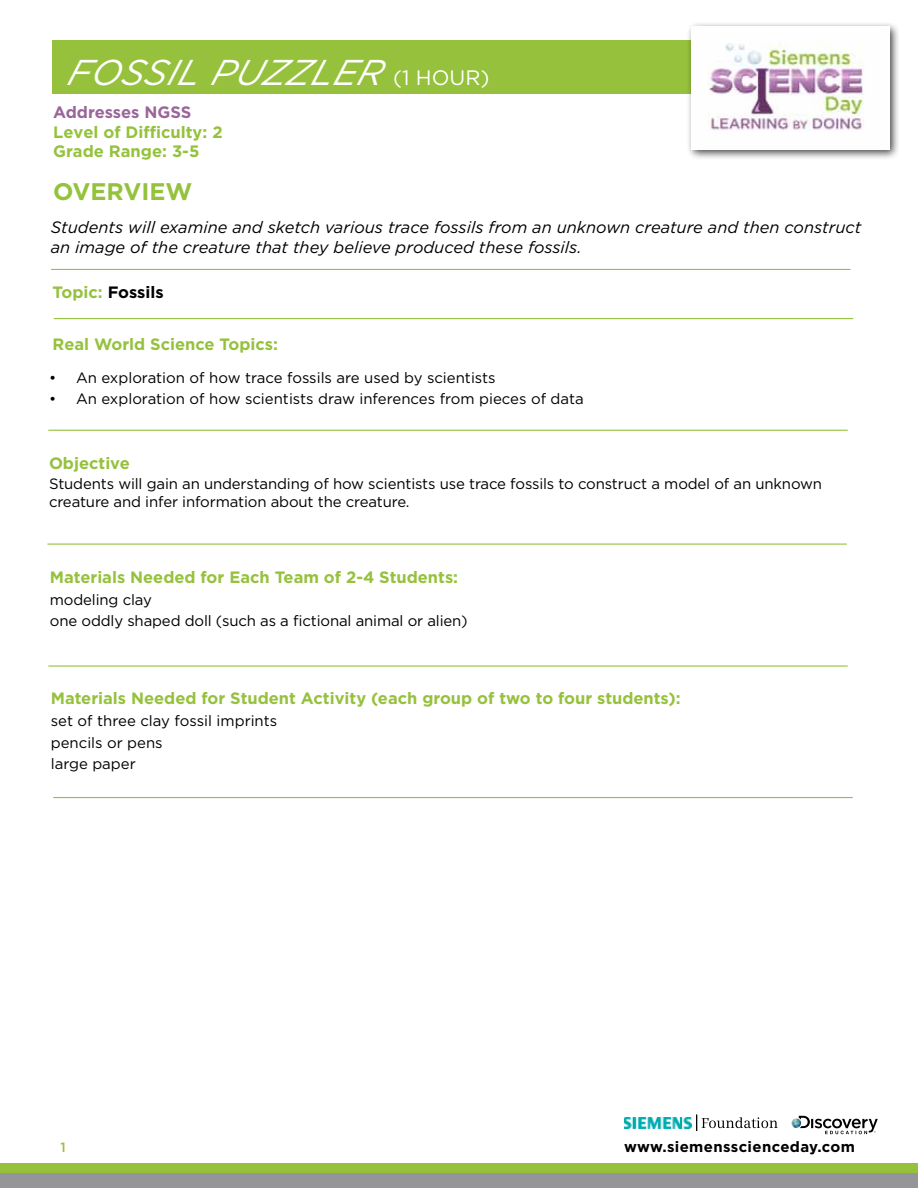
<style>
.page{position:relative;width:918px;height:1188px;background:#fff}
.page>*{position:absolute;margin:0;border:0;box-sizing:border-box;transform-origin:0 0}
.t1{font:italic 35.85px "Gotham";letter-spacing:.005em;color:#fff}
.t2{font:700 24px "Gotham";color:#95c23c}
.t3{font:italic 16.5px/19.8px "Gotham";color:#000}
.t4{font:700 16.5px "Gotham";color:#96c13d}
.t5{font:700 16.5px/19.5px "Gotham";color:#95c23c}
.t6{font:700 16.5px "Gotham";color:#000}
.t7{font:700 16.5px "Gotham";color:#9a6699}
.t8{font:15px/21.6px "Gotham";letter-spacing:-.01em;color:#000}
.t9{font:700 15px "Gotham";letter-spacing:.025em;color:#000}
.t10{font:500 13.5px "Gotham";color:#96c13d}
.s1{font-style:normal;font-size:20.85px}
.s2{color:#96c13d}
</style>
<div class="page">
<div style="left:53px;top:40px;width:811px;height:54px;background:#96c13d"></div>
<div style="left:0;top:1164px;width:918px;height:24px;background:#96c13d"></div>
<div style="left:0;top:1174px;width:918px;height:14px;background:#939598"></div>
<div style="left:686px;top:22px;width:214px;height:138px;background:#000;opacity:.75"></div>
<img style="left:692px;top:27px;width:198px;height:122px">
<svg style="left:792px;top:1116px;width:86px;height:18px"></svg>
<img style="left:624px;top:1117px;width:67px;height:11px">
<svg style="left:696px;top:1115px;width:82px;height:16px"></svg>
<hr style="left:51px;top:269px;width:799px;height:1px;background:#96c13d">
<hr style="left:54px;top:318px;width:799px;height:1px;background:#96c13d">
<hr style="left:48px;top:430px;width:800px;height:1px;background:#96c13d">
<hr style="left:47px;top:544px;width:800px;height:1px;background:#96c13d">
<hr style="left:48px;top:665px;width:800px;height:2px;background:#96c13d">
<hr style="left:53px;top:797px;width:800px;height:1px;background:#96c13d">
<h1 class="t1" style="left:66px;top:53px;width:425px">Fossil Puzzler <span class="s1">(1 Ho ur)</span></h1>
<p class="t7" style="left:53px;top:103px;width:140px">Addresses NGSS</p>
<p class="t5" style="left:53px;top:122px;width:171px">Level of Difficulty: 2<br>Grade Range: 3-5</p>
<h2 class="t2" style="left:53px;top:178px;width:141px">OVERVIEW</h2>
<p class="t3" style="left:51px;top:217px;width:812px">Students will examine and sketch various trace fossils from an unknown creature and then construct an image of the creature that they believe produced these fossils.</p>
<p class="t6" style="left:53px;top:282px;width:113px"><span class="s2">Topic:</span> Fossils</p>
<p class="t4" style="left:53px;top:334px;width:227px">Real World Science Topics:</p>
<p class="t8" style="left:49px;top:367px;width:448px">• An exploration of how trace fossils are used by scientists</p>
<p class="t8" style="left:49px;top:387px;width:536px">• An exploration of how scientists draw inferences from pieces of data</p>
<p class="t4" style="left:49px;top:454px;width:82px">Objective</p>
<p class="t8" style="left:49px;top:475px;width:775px;line-height:18px">Students will gain an understanding of how scientists use trace fossils to construct a model of an unknown creature and infer information about the creature.</p>
<p class="t4" style="left:50px;top:568px;width:410px">Materials Needed for Each Team of 2-4 Students:</p>
<p class="t8" style="left:50px;top:588px;width:419px">modeling clay<br>one oddly shaped doll (such as a fictional animal or alien)</p>
<p class="t4" style="left:51px;top:689px;width:631px">Materials Needed for Student Activity (each group of two to four students):</p>
<p class="t8" style="left:51px;top:709px;width:228px">set of three clay fossil imprints pencils or pens<br>large paper</p>
<p class="t10" style="left:60px;top:1139px;width:7px">1</p>
<p class="t9" style="left:624px;top:1138px;width:232px">www.siemensscienceday.com</p>
</div>
